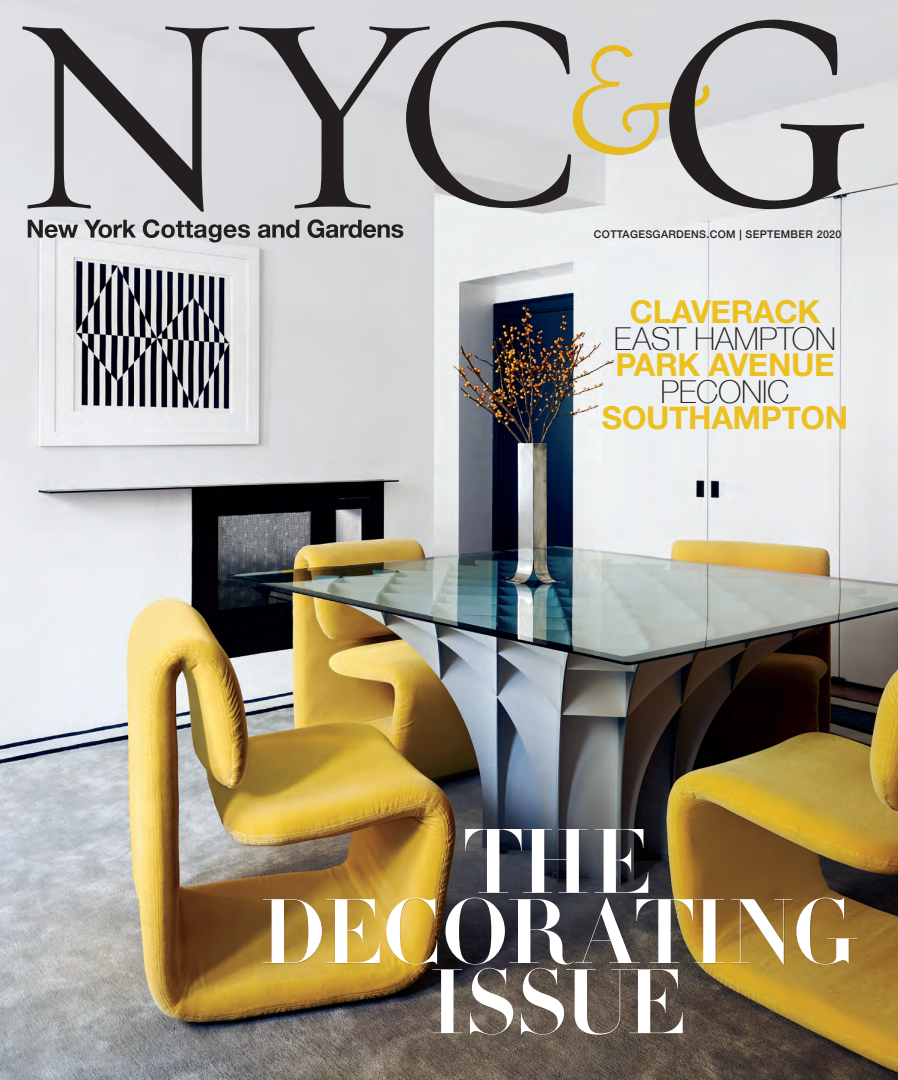
<style>
.page{position:relative;width:898px;height:1080px;background:#fff}
.page>*{position:absolute;margin:0;border:0;box-sizing:border-box;transform-origin:0 0}
.t1{font:700 90.12px "HTF Didot B64";letter-spacing:-.025em;color:#fff}
.t2{font:700 31.5px "Helvetica Neue";letter-spacing:-.01em;color:#ecc021}
.t3{font:100 31.5px "Helvetica Neue";letter-spacing:-.01em;color:#231f20}
.t4{font:500 10.62px "Helvetica Neue";letter-spacing:.03em;color:#231f20}
</style>
<div class="page">
<img style="left:0;top:0;width:898px;height:1080px">
<svg style="left:28px;top:219px;width:375px;height:23px;background:#9f9ea0"></svg>
<svg style="left:22px;top:26px;width:207px;height:186px;background:#b3b4b6"></svg>
<svg style="left:238px;top:20px;width:627px;height:189px;background:#bab9b9"></svg>
<div style="left:263px;top:829px;width:595px;height:206px;background:#231f20;opacity:.35"></div>
<p class="t4" style="left:594px;top:226px;width:249px">COTTAGESGARDENS.COM | SEPTEMBER 2020</p>
<p class="t2" style="left:630px;top:287px;width:192px">CLAVERACK</p>
<p class="t3" style="left:614px;top:315px;width:224px">EAST HAMPTON</p>
<p class="t2" style="left:615px;top:340px;width:221px">PARK AVENUE</p>
<p class="t3" style="left:660px;top:368px;width:130px">PECONIC</p>
<p class="t2" style="left:602px;top:393px;width:248px">SOUTHAMPTON</p>
<p class="t1" style="left:463px;top:806px;width:189px">THE</p>
<p class="t1" style="left:259px;top:877px;width:596px">DECORATING</p>
<p class="t1" style="left:429px;top:947px;width:257px">ISSUE</p>
</div>
